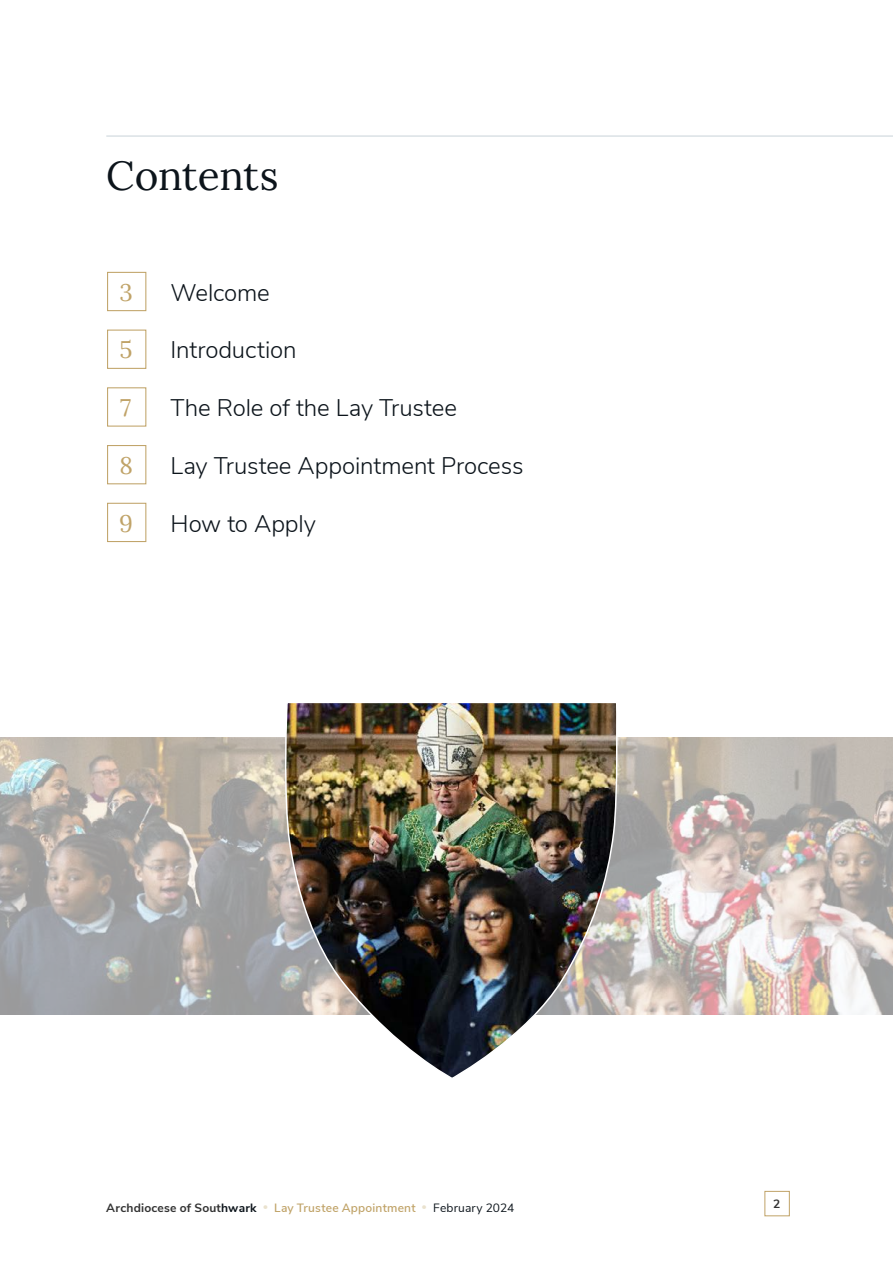
<style>
.page{position:relative;width:893px;height:1263px;background:#fff}
.page>*{position:absolute;margin:0;border:0;box-sizing:border-box;transform-origin:0 0}
.t1{font:40.5px "Lora";letter-spacing:-.005em;color:#0c141b}
.t2{font:300 24px "Nunito Sans";letter-spacing:-.005em;color:#0c141b}
.t3{font:24px "Lora";color:#c0a368}
.t4{font:600 12px "Nunito Sans";letter-spacing:.015em;color:#c0a368}
.t5{font:700 12px "Nunito Sans";color:#333}
.s1{font-weight:700;color:#333}
.s2{font-weight:700;color:#0c141b}
.s3{font-size:10.5px;color:#eae2ce}
.s4{font-weight:400;color:#0c141b}
</style>
<div class="page">
<div style="left:764px;top:1191px;width:26px;height:25px;border:1px solid #c0a368"></div>
<img style="left:0;top:738px;width:893px;height:276px">
<div style="left:107px;top:503px;width:39px;height:39px;border:1px solid #c0a368"></div>
<div style="left:107px;top:445px;width:39px;height:39px;border:1px solid #c0a368"></div>
<div style="left:107px;top:387px;width:39px;height:40px;border:1px solid #c0a368"></div>
<div style="left:107px;top:330px;width:39px;height:39px;border:1px solid #c0a368"></div>
<div style="left:107px;top:272px;width:39px;height:39px;border:1px solid #c0a368"></div>
<hr style="left:106px;top:135px;width:787px;height:2px;background:#dae1e5">
<img style="left:281px;top:703px;width:337px;height:375px">
<h1 class="t1" style="left:106px;top:144px;width:174px">Contents</h1>
<p class="t3" style="left:119px;top:274px;width:15px">3</p>
<p class="t2" style="left:170px;top:275px;width:101px">Welcome</p>
<p class="t3" style="left:120px;top:332px;width:15px">5</p>
<p class="t2" style="left:171px;top:333px;width:128px">Introduction</p>
<p class="t3" style="left:120px;top:389px;width:13px">7</p>
<p class="t2" style="left:170px;top:390px;width:288px">The Role of the Lay Trustee</p>
<p class="t3" style="left:119px;top:447px;width:15px">8</p>
<p class="t2" style="left:171px;top:448px;width:354px">Lay Trustee Appointment Process</p>
<p class="t3" style="left:119px;top:505px;width:15px">9</p>
<p class="t2" style="left:171px;top:506px;width:147px">How to Apply</p>
<p class="t4" style="left:106px;top:1199px;width:410px"><span class="s1">Archdiocese of Sout</span><span class="s2">hwark</span> <span class="s3">•</span> Lay Trustee Appointment <span class="s3">•</span> <span class="s4">February 2024</span></p>
<p class="t5" style="left:773px;top:1195px;width:9px">2</p>
</div>
